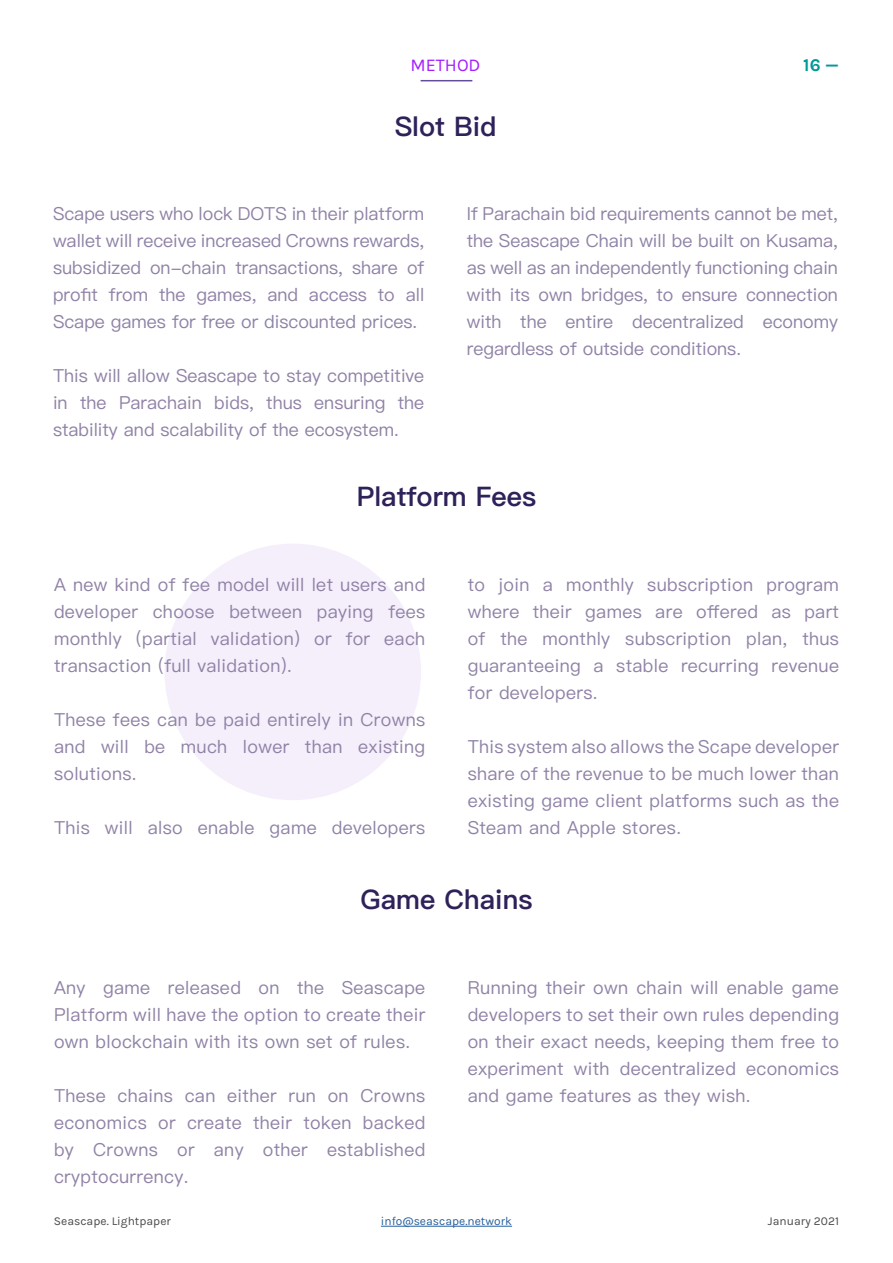
<style>
.page{position:relative;width:893px;height:1263px;background:#fff}
.page>*{position:absolute;margin:0;border:0;box-sizing:border-box;transform-origin:0 0}
.t1{font:600 27px "Ping Fang SC";color:#2f2159}
.t2{font:18px/27px "Ping Fang SC";letter-spacing:.02em;color:#9082a6;text-align:justify}
.t3{font:18px "Karla";color:#a51eff}
.t4{font:700 18px "Karla";color:#009895}
.t5{font:12px "Karla";color:#4c4a48}
.t6{font:12px "Karla";color:#255f9c}
</style>
<div class="page">
<hr style="left:381px;top:1226px;width:131px;height:1px;background:#255f9c">
<hr style="left:421px;top:80px;width:51px;height:1px;background:#624c9c">
<div style="left:164px;top:544px;width:257px;height:256px;background:#f5effc;border-radius:50%"></div>
<p class="t3" style="left:411px;top:55px;width:71px">METHOD</p>
<h1 class="t1" style="left:395px;top:109px;width:103px">Slot Bid</h1>
<p class="t4" style="left:803px;top:54px;width:37px">16 —</p>
<p class="t2" style="left:53px;top:200px;width:373px">Scape users who lock DOTS in their platform wallet will receive increased Crowns rewards, subsidized on-chain transactions, share of profit from the games, and access to all Scape games for free or discounted prices.</p>
<p class="t2" style="left:53px;top:362px;width:373px">This will allow Seascape to stay competitive in the Parachain bids, thus ensuring the stability and scalability of the ecosystem.</p>
<p class="t2" style="left:467px;top:200px;width:373px">If Parachain bid requirements cannot be met, the Seascape Chain will be built on Kusama, as well as an independently functioning chain with its own bridges, to ensure connection with the entire decentralized economy regardless of outside conditions.</p>
<h1 class="t1" style="left:357px;top:479px;width:181px">Platform Fees</h1>
<p class="t2" style="left:54px;top:570px;width:373px">A new kind of fee model will let users and developer choose between paying fees monthly (partial validation) or for each transaction (full validation).</p>
<p class="t2" style="left:54px;top:705px;width:373px">These fees can be paid entirely in Crowns and will be much lower than existing solutions.</p>
<p class="t2" style="left:54px;top:813px;width:373px">This will also enable game developers</p>
<p class="t2" style="left:468px;top:570px;width:373px">to join a monthly subscription program where their games are offered as part of the monthly subscription plan, thus guaranteeing a stable recurring revenue for developers.</p>
<p class="t2" style="left:468px;top:732px;width:373px">This system also allows the Scape developer share of the revenue to be much lower than existing game client platforms such as the Steam and Apple stores.</p>
<h1 class="t1" style="left:360px;top:883px;width:174px">Game Chains</h1>
<p class="t2" style="left:54px;top:974px;width:373px">Any game released on the Seascape Platform will have the option to create their own blockchain with its own set of rules.</p>
<p class="t2" style="left:54px;top:1082px;width:373px">These chains can either run on Crowns economics or create their token backed by Crowns or any other established cryptocurrency.</p>
<p class="t2" style="left:468px;top:974px;width:373px">Running their own chain will enable game developers to set their own rules depending on their exact needs, keeping them free to experiment with decentralized economics and game features as they wish.</p>
<p class="t5" style="left:54px;top:1215px;width:119px">Seascape. Lightpaper</p>
<p class="t5" style="left:768px;top:1215px;width:73px">January 2021</p>
<p class="t6" style="left:381px;top:1215px;width:133px">info@seascape.network</p>
</div>
